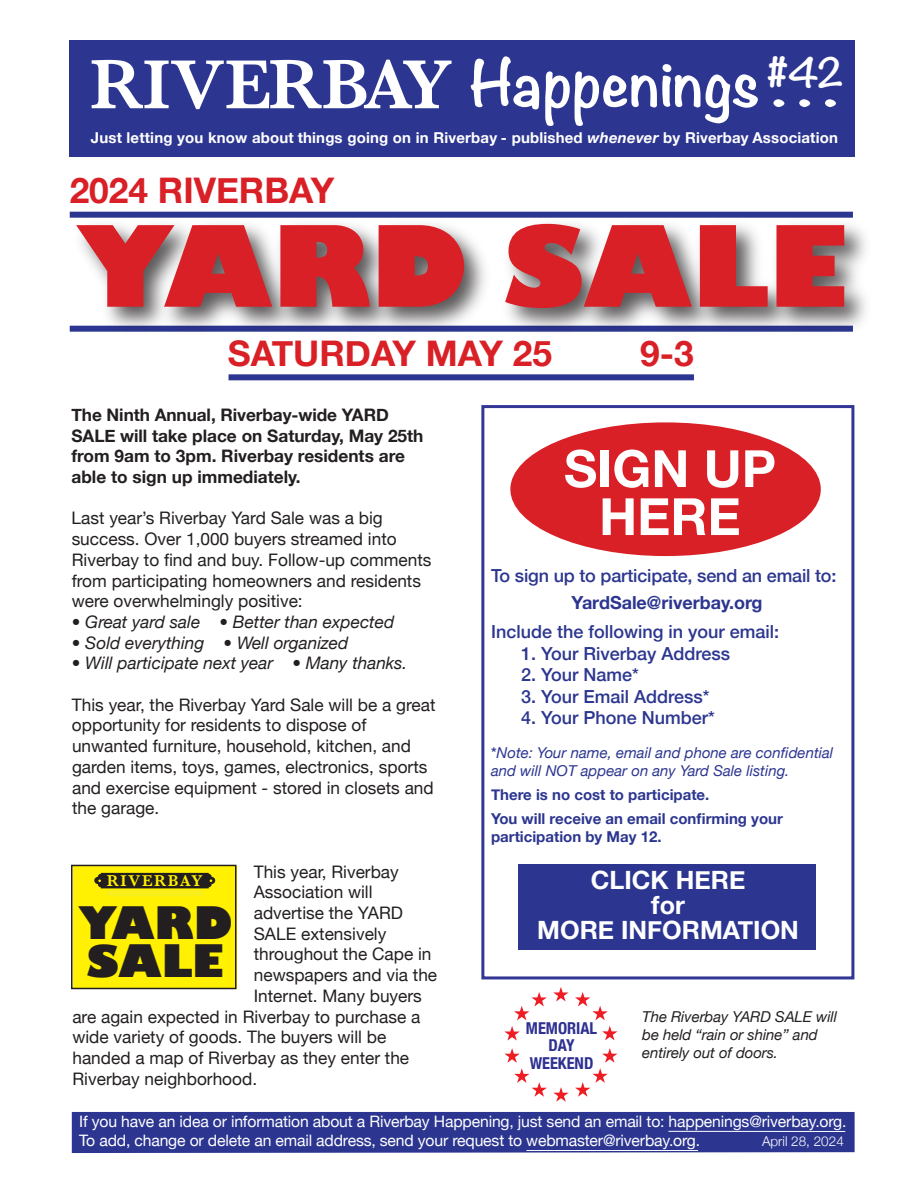
<style>
.page{position:relative;width:918px;height:1188px;background:#fff}
.page>*{position:absolute;margin:0;border:0;box-sizing:border-box;transform-origin:0 0}
.t1{font:800 109.5px "Gill Sans";color:#d92026}
.t2{font:600 72px "Baskerville";color:#fff}
.t3{font:700 57.6px "Noteworthy";color:#fff}
.t4{font:700 51.3px/48px "Helvetica Neue";color:#fff;text-align:center}
.t5{font:800 43.65px/38px "Gill Sans";color:#231f20}
.t6{font:700 36px "Noteworthy";color:#fff}
.t7{font:700 35.25px "Helvetica Neue";color:#d92026}
.t8{font:700 25.2px/25.2px "Helvetica Neue";color:#fff;text-align:center}
.t9{font:500 18px "Helvetica Neue";color:#2c3690}
.t10{font:700 18px "Helvetica Neue";color:#2c3690}
.t11{font:17.25px/20.7px "Helvetica Neue";color:#231f20}
.t12{font:700 17.25px/20.7px "Helvetica Neue";color:#231f20}
.t13{font:italic 17.25px "Helvetica Neue";color:#231f20}
.t14{font:700 condensed 16.35px/17.5px "Helvetica Neue";color:#2e3092;text-align:center}
.t15{font:600 16.2px "Baskerville";letter-spacing:.1em;color:#fff101}
.t16{font:15.75px/18.9px "Helvetica Neue";letter-spacing:-.01em;color:#fff}
.t17{font:700 15px "Helvetica Neue";letter-spacing:.01em;color:#fff}
.t18{font:700 15px/24px "Helvetica Neue";color:#2c3690}
.t19{font:italic 15px/18px "Helvetica Neue";color:#2c3690}
.t20{font:italic 15px/18px "Helvetica Neue";letter-spacing:-.005em;color:#231f20}
.t21{font:300 13.5px "Helvetica Neue";color:#fff}
.s1{font-family:"Noteworthy";font-weight:700;font-size:57.6px}
.s2{font-style:italic}
.s3{font-weight:500;font-style:normal}
</style>
<div class="page">
<div style="left:69px;top:40px;width:785px;height:117px;background:#2c3690"></div>
<div style="left:72px;top:1112px;width:783px;height:41px;background:#2c3690"></div>
<hr style="left:668px;top:1131px;width:177px;height:1px;background:#fff">
<hr style="left:527px;top:1150px;width:171px;height:1px;background:#fff">
<div style="left:481px;top:405px;width:373px;height:574px;border:3px solid #323695"></div>
<div style="left:519px;top:865px;width:297px;height:85px;background:#2c3690"></div>
<img style="left:69px;top:211px;width:797px;height:170px">
<div style="left:73px;top:866px;width:164px;height:123px;background:#fff101"></div>
<div style="left:106px;top:890px;width:98px;height:7px;background:#f8ee1b;border:1px solid #fff101"></div>
<div style="left:94px;top:873px;width:121px;height:15px;background:#231f20"></div>
<div style="left:71px;top:865px;width:166px;height:124px;border:2px solid #231f20"></div>
<div style="left:510px;top:422px;width:311px;height:134px;background:#d92026;border-radius:50%"></div>
<div style="left:229px;top:374px;width:465px;height:6px;background:#2c3690"></div>
<svg style="left:504px;top:987px;width:114px;height:115px"></svg>
<h2 class="t2" style="left:90px;top:44px;width:426px">RIVERBAY <span class="s1">H</span></h2>
<h3 class="t6" style="left:767px;top:49px;width:79px">#42</h3>
<h3 class="t3" style="left:512px;top:45px;width:327px">appenings . . .</h3>
<p class="t17" style="left:91px;top:129px;width:749px">Just letting you know about things going on in Riverbay - published <span class="s2">whenever</span> by Riverbay Association</p>
<h3 class="t7" style="left:70px;top:169px;width:266px">2024 RIVERBAY</h3>
<h1 class="t1" style="left:76px;top:198px;width:773px">YARD SALE</h1>
<h3 class="t7" style="left:228px;top:331px;width:326px">SATURDAY MAY 25</h3>
<h3 class="t7" style="left:640px;top:331px;width:55px">9-3</h3>
<p class="t12" style="left:72px;top:404px;width:354px">The Ninth Annual, Riverbay-wide YARD SALE will take place on Saturday, May 25th from 9am to 3pm. Riverbay residents are able to sign up immediately.</p>
<p class="t11" style="left:72px;top:508px;width:361px">Last year’s Riverbay Yard Sale was a big success. Over 1,000 buyers streamed into Riverbay to find and buy. Follow-up comments from participating homeowners and residents were overwhelmingly positive:</p>
<p class="t13" style="left:72px;top:611px;width:324px">• Great yard sale • Better than expected</p>
<p class="t13" style="left:72px;top:632px;width:278px">• Sold everything • Well organized</p>
<p class="t13" style="left:72px;top:653px;width:337px">• Will participate next year • Many thanks.</p>
<p class="t11" style="left:72px;top:694px;width:365px">This year, the Riverbay Yard Sale will be a great opportunity for residents to dispose of unwanted furniture, household, kitchen, and garden items, toys, games, electronics, sports and exercise equipment - stored in closets and the garage.</p>
<p class="t11" style="left:254px;top:861px;width:147px">This year, Riverbay</p>
<p class="t11" style="left:254px;top:882px;width:120px">Association will</p>
<p class="t11" style="left:254px;top:902px;width:151px">advertise the YARD</p>
<p class="t11" style="left:254px;top:923px;width:134px">SALE extensively</p>
<p class="t11" style="left:254px;top:944px;width:179px">throughout the Cape in</p>
<p class="t11" style="left:254px;top:964px;width:185px">newspapers and via the</p>
<p class="t11" style="left:254px;top:985px;width:170px">Internet. Many buyers</p>
<p class="t11" style="left:72px;top:1006px;width:349px">are again expected in Riverbay to purchase a</p>
<p class="t11" style="left:72px;top:1026px;width:316px">wide variety of goods. The buyers will be</p>
<p class="t11" style="left:72px;top:1047px;width:338px">handed a map of Riverbay as they enter the</p>
<p class="t11" style="left:72px;top:1068px;width:186px">Riverbay neighborhood.</p>
<p class="t15" style="left:107px;top:872px;width:97px">RIVERBAY</p>
<h3 class="t5" style="left:78px;top:904px;width:156px">YARD<br>SALE</h3>
<h3 class="t4" style="left:564px;top:444px;width:214px">SIGN UP<br>HERE</h3>
<p class="t9" style="left:491px;top:565px;width:347px">To sign up to participate, send an email to:</p>
<p class="t10" style="left:572px;top:592px;width:192px">YardSale@riverbay.org</p>
<p class="t9" style="left:491px;top:620px;width:290px">Include the following in your email:</p>
<p class="t9" style="left:521px;top:642px;width:211px">1. Your Riverbay Address</p>
<p class="t9" style="left:521px;top:664px;width:119px">2. Your Name*</p>
<p class="t9" style="left:521px;top:685px;width:190px">3. Your Email Address*</p>
<p class="t9" style="left:521px;top:707px;width:195px">4. Your Phone Number*</p>
<p class="t19" style="left:491px;top:743px;width:344px"><span class="s3">*</span>Note: Your name, email and phone are confidential and will NOT appear on any Yard Sale listing.</p>
<p class="t18" style="left:491px;top:782px;width:293px">There is no cost to participate.<br>You will receive an email confirming your</p>
<p class="t18" style="left:491px;top:824px;width:172px">participation by May 12.</p>
<h3 class="t8" style="left:537px;top:867px;width:263px">CLICK HERE<br>for<br>MORE INFORMATION</h3>
<p class="t14" style="left:526px;top:1019px;width:73px">MEMORIAL<br>DAY<br>WEEKEND</p>
<p class="t20" style="left:642px;top:1008px;width:196px">The Riverbay YARD SALE will be held “rain or shine” and entirely out of doors.</p>
<p class="t16" style="left:79px;top:1111px;width:769px">If you have an idea or information about a Riverbay Happening, just send an email to: happenings@riverbay.org.<br>To add, change or delete an email address, send your request to webmaster@riverbay.org.</p>
<p class="t21" style="left:762px;top:1133px;width:83px">April 28, 2024</p>
</div>
